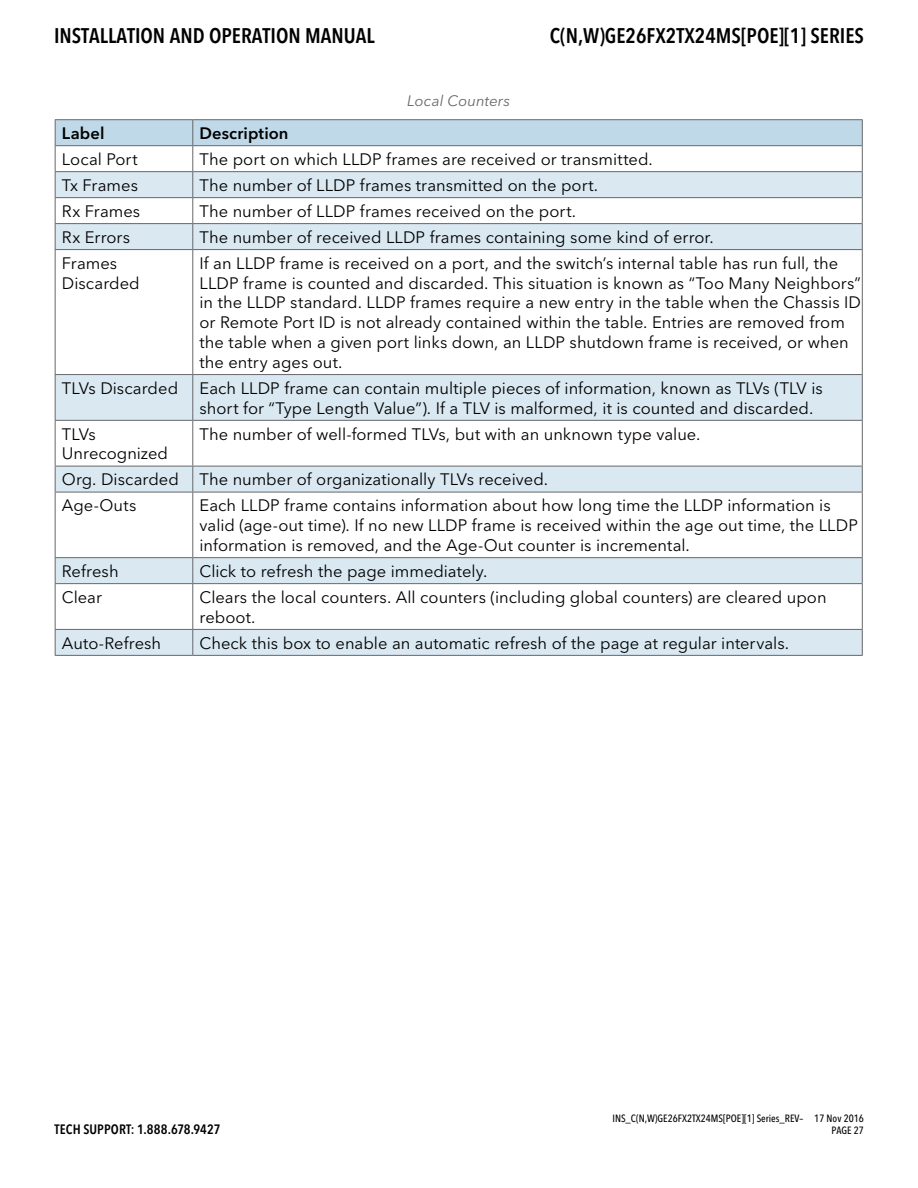
<style>
.page{position:relative;width:918px;height:1188px;background:#fff}
.page>*{position:absolute;margin:0;border:0;box-sizing:border-box;transform-origin:0 0}
.t1{font:600 condensed 21px "Avenir Next LT Pro";color:#000}
.t2{font:16.5px/19.8px "Avenir Next LT Pro";color:#000}
.t3{font:600 16.5px "Avenir Next LT Pro";letter-spacing:.005em;color:#000}
.t4{font:italic 15px "Avenir Next LT Pro";letter-spacing:.005em;color:#67686b}
.t5{font:600 condensed 13.5px "Avenir Next LT Pro";letter-spacing:.005em;color:#000}
.t6{font:500 condensed 10.5px/12px "Avenir Next LT Pro";color:#000;text-align:right}
</style>
<div class="page">
<svg style="left:56px;top:250px;width:806px;height:405px"></svg>
<hr style="left:55px;top:249px;width:138px;height:1px;background:#67686b">
<hr style="left:55px;top:250px;width:1px;height:124px;background:#67686b">
<hr style="left:193px;top:249px;width:670px;height:1px;background:#67686b">
<hr style="left:192px;top:250px;width:1px;height:124px;background:#67686b">
<hr style="left:862px;top:250px;width:1px;height:124px;background:#67686b">
<hr style="left:55px;top:374px;width:138px;height:1px;background:#67686b">
<hr style="left:55px;top:375px;width:1px;height:45px;background:#67686b">
<hr style="left:193px;top:374px;width:670px;height:1px;background:#67686b">
<hr style="left:192px;top:375px;width:1px;height:45px;background:#67686b">
<hr style="left:862px;top:375px;width:1px;height:45px;background:#67686b">
<hr style="left:55px;top:420px;width:138px;height:1px;background:#67686b">
<hr style="left:55px;top:421px;width:1px;height:45px;background:#67686b">
<hr style="left:193px;top:420px;width:670px;height:1px;background:#67686b">
<hr style="left:192px;top:421px;width:1px;height:45px;background:#67686b">
<hr style="left:862px;top:421px;width:1px;height:45px;background:#67686b">
<hr style="left:55px;top:466px;width:138px;height:1px;background:#67686b">
<svg style="left:55px;top:466px;width:1px;height:26px"></svg>
<hr style="left:193px;top:466px;width:670px;height:1px;background:#67686b">
<svg style="left:192px;top:466px;width:1px;height:26px"></svg>
<svg style="left:862px;top:466px;width:1px;height:26px"></svg>
<hr style="left:55px;top:492px;width:138px;height:1px;background:#67686b">
<hr style="left:55px;top:492px;width:1px;height:65px;background:#67686b">
<hr style="left:193px;top:492px;width:670px;height:1px;background:#67686b">
<hr style="left:192px;top:492px;width:1px;height:65px;background:#67686b">
<hr style="left:862px;top:492px;width:1px;height:65px;background:#67686b">
<hr style="left:55px;top:557px;width:138px;height:1px;background:#67686b">
<svg style="left:55px;top:558px;width:1px;height:25px"></svg>
<hr style="left:193px;top:557px;width:670px;height:1px;background:#67686b">
<svg style="left:192px;top:558px;width:1px;height:25px"></svg>
<svg style="left:862px;top:558px;width:1px;height:25px"></svg>
<hr style="left:55px;top:583px;width:138px;height:1px;background:#67686b">
<hr style="left:55px;top:584px;width:1px;height:45px;background:#67686b">
<hr style="left:193px;top:583px;width:670px;height:1px;background:#67686b">
<hr style="left:192px;top:584px;width:1px;height:45px;background:#67686b">
<hr style="left:862px;top:584px;width:1px;height:45px;background:#67686b">
<hr style="left:55px;top:629px;width:138px;height:1px;background:#67686b">
<svg style="left:55px;top:630px;width:1px;height:25px"></svg>
<hr style="left:193px;top:629px;width:670px;height:1px;background:#67686b">
<svg style="left:192px;top:630px;width:1px;height:25px"></svg>
<svg style="left:862px;top:630px;width:1px;height:25px"></svg>
<hr style="left:55px;top:655px;width:138px;height:1px;background:#67686b">
<hr style="left:193px;top:655px;width:670px;height:1px;background:#67686b">
<hr style="left:55px;top:119px;width:138px;height:1px;background:#67686b">
<hr style="left:193px;top:119px;width:670px;height:1px;background:#67686b">
<svg style="left:55px;top:120px;width:808px;height:129px"></svg>
<hr style="left:55px;top:145px;width:138px;height:1px;background:#67686b">
<hr style="left:193px;top:145px;width:670px;height:1px;background:#67686b">
<p class="t1" style="left:54px;top:23px;width:322px">INSTALLATION AND OPERATION MANUAL</p>
<p class="t1" style="left:550px;top:23px;width:280px">C(N,W)GE26FX2TX24MS[POE][1] SERIES</p>
<p class="t4" style="left:407px;top:92px;width:104px">Local Counters</p>
<p class="t3" style="left:62px;top:123px;width:44px">Label</p>
<p class="t3" style="left:200px;top:123px;width:90px">Description</p>
<p class="t2" style="left:62px;top:149px;width:77px">Local Port</p>
<p class="t2" style="left:200px;top:149px;width:455px">The port on which LLDP frames are received or transmitted.</p>
<p class="t2" style="left:62px;top:175px;width:78px">Tx Frames</p>
<p class="t2" style="left:200px;top:175px;width:400px">The number of LLDP frames transmitted on the port.</p>
<p class="t2" style="left:62px;top:201px;width:80px">Rx Frames</p>
<p class="t2" style="left:200px;top:201px;width:378px">The number of LLDP frames received on the port.</p>
<p class="t2" style="left:62px;top:227px;width:70px">Rx Errors</p>
<p class="t2" style="left:200px;top:227px;width:516px">The number of received LLDP frames containing some kind of error.</p>
<p class="t2" style="left:62px;top:253px;width:79px">Frames<br>Discarded</p>
<p class="t2" style="left:200px;top:253px;width:663px">If an LLDP frame is received on a port, and the switch’s internal table has run full, the LLDP frame is counted and discarded. This situation is known as “Too Many Neighbors” in the LLDP standard. LLDP frames require a new entry in the table when the Chassis ID or Remote Port ID is not already contained within the table. Entries are removed from the table when a given port links down, an LLDP shutdown frame is received, or when the entry ages out.</p>
<p class="t2" style="left:62px;top:378px;width:118px">TLVs Discarded</p>
<p class="t2" style="left:200px;top:378px;width:625px">Each LLDP frame can contain multiple pieces of information, known as TLVs (TLV is short for “Type Length Value”). If a TLV is malformed, it is counted and discarded.</p>
<p class="t2" style="left:62px;top:424px;width:108px">TLVs<br>Unrecognized</p>
<p class="t2" style="left:200px;top:424px;width:502px">The number of well-formed TLVs, but with an unknown type value.</p>
<p class="t2" style="left:62px;top:467px;width:488px;line-height:26px">Org. Discarded The number of organizationally TLVs received.<br>Age-Outs</p>
<p class="t2" style="left:200px;top:496px;width:660px">Each LLDP frame contains information about how long time the LLDP information is valid (age-out time). If no new LLDP frame is received within the age out time, the LLDP information is removed, and the Age-Out counter is incremental.</p>
<p class="t2" style="left:62px;top:561px;width:58px">Refresh</p>
<p class="t2" style="left:200px;top:561px;width:289px">Click to refresh the page immediately.</p>
<p class="t2" style="left:62px;top:587px;width:42px">Clear</p>
<p class="t2" style="left:200px;top:587px;width:629px">Clears the local counters. All counters (including global counters) are cleared upon reboot.</p>
<p class="t2" style="left:62px;top:633px;width:101px">Auto-Refresh</p>
<p class="t2" style="left:200px;top:633px;width:591px">Check this box to enable an automatic refresh of the page at regular intervals.</p>
<p class="t5" style="left:55px;top:1121px;width:167px">TECH SUPPORT: 1.888.678.9427</p>
<p class="t6" style="left:612px;top:1112px;width:253px">INS_C(N,W)GE26FX2TX24MS[POE][1] Series_REV– 17 Nov 2016<br>PAGE 27</p>
</div>
